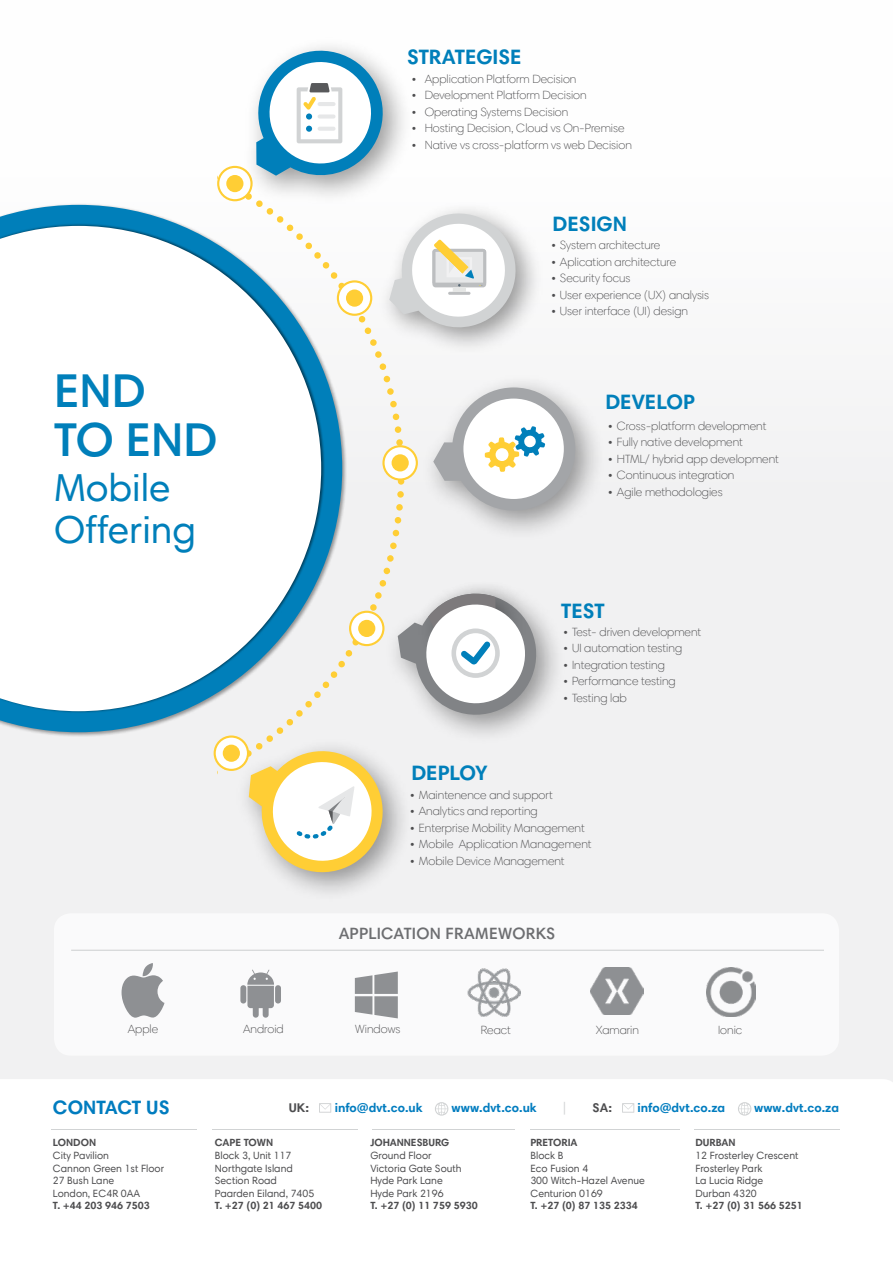
<style>
.page{position:relative;width:893px;height:1263px;background:#fff}
.page>*{position:absolute;margin:0;border:0;box-sizing:border-box;transform-origin:0 0}
.t1{font:600 47.85px/48.4px "Harmonia Sans Std";color:#007fba}
.t2{font:39px/42.2px "Harmonia Demo";color:#007fba}
.t3{font:700 21px "Harmonia Sans Std";color:#007fba}
.t4{font:700 19.5px "Harmonia Sans Std";color:#007cbf}
.t5{font:600 16.5px "Harmonia Sans Std";letter-spacing:.015em;color:#6d6e71}
.t6{font:700 12.75px "Harmonia Sans Std";color:#007cbf}
.t7{font:700 12.75px "Harmonia Sans Std";color:#4d4d4f}
.t8{font:12.75px "Harmonia Demo";color:#d1d3d4}
.t9{font:300 12px "Harmonia Sans Std";color:#4d4d4f}
.t10{font:10.5px/12.6px "Harmonia Demo";color:#4d4d4f}
.t11{font:700 10.5px "Harmonia Sans Std";color:#4d4d4f}
</style>
<div class="page">
<div style="left:0;top:0;width:893px;height:1263px;background:linear-gradient(to right,#f8f8f8,#f5f5f6)"></div>
<svg style="left:0;top:1079px;width:893px;height:184px"></svg>
<svg style="left:0;top:205px;width:218px;height:527px;fill:#007fba"></svg>
<svg style="left:0;top:226px;width:218px;height:485px"></svg>
<svg style="left:218px;top:173px;width:186px;height:635px;fill:#f7f6f6"></svg>
<svg style="left:215px;top:736px;width:33px;height:34px"></svg>
<div style="left:214px;top:735px;width:35px;height:36px;border:2px solid #ffce35;border-radius:50%"></div>
<div style="left:223px;top:745px;width:17px;height:17px;background:#ffce35;border-radius:50%"></div>
<svg style="left:350px;top:612px;width:33px;height:33px"></svg>
<div style="left:349px;top:611px;width:35px;height:35px;border:2px solid #ffce35;border-radius:50%"></div>
<div style="left:358px;top:620px;width:17px;height:17px;background:#ffce35;border-radius:50%"></div>
<svg style="left:383px;top:446px;width:34px;height:33px"></svg>
<div style="left:382px;top:445px;width:36px;height:36px;border:2px solid #ffce35;border-radius:50%"></div>
<div style="left:392px;top:454px;width:17px;height:17px;background:#ffce35;border-radius:50%"></div>
<svg style="left:338px;top:281px;width:33px;height:34px"></svg>
<div style="left:337px;top:280px;width:35px;height:36px;border:2px solid #ffce35;border-radius:50%"></div>
<div style="left:346px;top:289px;width:17px;height:18px;background:#ffce35;border-radius:50%"></div>
<svg style="left:218px;top:167px;width:34px;height:33px"></svg>
<div style="left:217px;top:166px;width:36px;height:35px;border:2px solid #ffce35;border-radius:50%"></div>
<div style="left:226px;top:175px;width:17px;height:17px;background:#ffce35;border-radius:50%"></div>
<div style="left:54px;top:913px;width:785px;height:142px;background:#fff;border-radius:17px"></div>
<div style="left:242px;top:37px;width:172px;height:169px;background:#000;opacity:.4"></div>
<div style="left:420px;top:373px;width:186px;height:168px;background:#000;opacity:.4"></div>
<svg style="left:251px;top:42px;width:141px;height:136px"></svg>
<svg style="left:433px;top:387px;width:142px;height:124px"></svg>
<div style="left:384px;top:580px;width:182px;height:165px;background:#000;opacity:.4"></div>
<div style="left:416px;top:579px;width:110px;height:104px;background:#f1f1f2"></div>
<svg style="left:398px;top:586px;width:146px;height:137px"></svg>
<div style="left:235px;top:737px;width:178px;height:165px;background:#000;opacity:.4"></div>
<svg style="left:249px;top:744px;width:142px;height:136px"></svg>
<svg style="left:122px;top:963px;width:42px;height:55px"></svg>
<svg style="left:240px;top:969px;width:41px;height:49px"></svg>
<svg style="left:355px;top:971px;width:43px;height:47px"></svg>
<img style="left:591px;top:968px;width:52px;height:47px">
<img style="left:707px;top:968px;width:48px;height:49px">
<div style="left:377px;top:200px;width:167px;height:156px;background:#000;opacity:.4"></div>
<svg style="left:389px;top:208px;width:132px;height:123px"></svg>
<hr style="left:52px;top:1129px;width:145px;height:1px;background:#d1d3d4">
<hr style="left:212px;top:1129px;width:145px;height:1px;background:#d1d3d4">
<hr style="left:372px;top:1129px;width:143px;height:1px;background:#d1d3d4">
<hr style="left:530px;top:1129px;width:150px;height:1px;background:#d1d3d4">
<hr style="left:695px;top:1129px;width:145px;height:1px;background:#d1d3d4">
<svg style="left:319px;top:1103px;width:12px;height:10px"></svg>
<svg style="left:435px;top:1102px;width:13px;height:13px"></svg>
<svg style="left:622px;top:1103px;width:12px;height:10px"></svg>
<svg style="left:738px;top:1102px;width:13px;height:13px"></svg>
<hr style="left:71px;top:950px;width:753px;height:1px;background:#d1d3d4">
<img style="left:468px;top:968px;width:53px;height:48px">
<h3 class="t3" style="left:407px;top:43px;width:116px">STRATEGISE</h3>
<p class="t9" style="left:412px;top:72px;width:166px">• Application Platform Decision</p>
<p class="t9" style="left:412px;top:88px;width:176px">• Development Platform Decision</p>
<p class="t9" style="left:412px;top:105px;width:158px">• Operating Systems Decision</p>
<p class="t9" style="left:412px;top:121px;width:214px">• Hosting Decision, Cloud vs On-Premise</p>
<p class="t9" style="left:412px;top:138px;width:221px">• Native vs cross-platform vs web Decision</p>
<h3 class="t3" style="left:552px;top:210px;width:76px">DESIGN</h3>
<h1 class="t1" style="left:54px;top:366px;width:165px">END<br>TO END</h1>
<h2 class="t2" style="left:54px;top:470px;width:144px">Mobile<br>Offering</h2>
<p class="t9" style="left:551px;top:238px;width:110px">• System architecture</p>
<p class="t9" style="left:551px;top:255px;width:126px">• Aplication architecture</p>
<p class="t9" style="left:551px;top:271px;width:81px">• Security focus</p>
<p class="t9" style="left:551px;top:288px;width:159px">• User experience (UX) analysis</p>
<p class="t9" style="left:551px;top:304px;width:138px">• User interface (UI) design</p>
<h3 class="t3" style="left:605px;top:389px;width:91px">DEVELOP</h3>
<p class="t9" style="left:608px;top:419px;width:160px">• Cross-platform development</p>
<p class="t9" style="left:608px;top:435px;width:136px">• Fully native development</p>
<p class="t9" style="left:608px;top:452px;width:172px">• HTML/ hybrid app development</p>
<p class="t9" style="left:608px;top:468px;width:128px">• Continuous integration</p>
<p class="t9" style="left:608px;top:485px;width:116px">• Agile methodologies</p>
<h3 class="t3" style="left:411px;top:759px;width:78px">DEPLOY</h3>
<h3 class="t3" style="left:561px;top:598px;width:45px">TEST</h3>
<p class="t9" style="left:563px;top:624px;width:139px">• Test- driven development</p>
<p class="t9" style="left:563px;top:641px;width:120px">• UI automation testing</p>
<p class="t9" style="left:563px;top:657px;width:103px">• Integration testing</p>
<p class="t9" style="left:563px;top:674px;width:114px">• Performance testing</p>
<p class="t9" style="left:563px;top:690px;width:65px">• Testing lab</p>
<p class="t9" style="left:410px;top:788px;width:144px">• Maintenence and support</p>
<p class="t9" style="left:410px;top:804px;width:129px">• Analytics and reporting</p>
<p class="t9" style="left:410px;top:821px;width:176px">• Enterprise Mobility Management</p>
<p class="t9" style="left:410px;top:837px;width:183px">• Mobile Application Management</p>
<p class="t9" style="left:410px;top:854px;width:156px">• Mobile Device Management</p>
<h3 class="t5" style="left:339px;top:922px;width:218px">APPLICATION FRAMEWORKS</h3>
<p class="t9" style="left:128px;top:1022px;width:32px">Apple</p>
<p class="t9" style="left:243px;top:1022px;width:42px">Android</p>
<p class="t9" style="left:355px;top:1022px;width:47px">Windows</p>
<p class="t9" style="left:596px;top:1023px;width:45px">Xamarin</p>
<p class="t9" style="left:718px;top:1023px;width:26px">Ionic</p>
<p class="t9" style="left:481px;top:1023px;width:32px">React</p>
<h3 class="t4" style="left:53px;top:1095px;width:118px">CONTACT US</h3>
<p class="t11" style="left:53px;top:1136px;width:45px">LONDON</p>
<p class="t10" style="left:53px;top:1150px;width:113px">City Pavilion<br>Cannon Green 1st Floor<br>27 Bush Lane<br>London, EC4R 0AA</p>
<p class="t11" style="left:53px;top:1199px;width:99px">T. +44 203 946 7503</p>
<p class="t7" style="left:289px;top:1099px;width:22px">UK:</p>
<p class="t6" style="left:335px;top:1099px;width:89px">info@dvt.co.uk</p>
<p class="t6" style="left:451px;top:1099px;width:87px">www.dvt.co.uk</p>
<p class="t8" style="left:562px;top:1102px;width:6px">|</p>
<p class="t7" style="left:593px;top:1099px;width:21px">SA:</p>
<p class="t6" style="left:638px;top:1099px;width:89px">info@dvt.co.za</p>
<p class="t6" style="left:754px;top:1099px;width:87px">www.dvt.co.za</p>
<p class="t11" style="left:215px;top:1136px;width:60px">CAPE TOWN</p>
<p class="t10" style="left:215px;top:1150px;width:101px">Block 3, Unit 117<br>Northgate Island<br>Section Road<br>Paarden Eiland, 7405</p>
<p class="t11" style="left:215px;top:1199px;width:109px">T. +27 (0) 21 467 5400</p>
<p class="t11" style="left:370px;top:1136px;width:81px">JOHANNESBURG</p>
<p class="t10" style="left:370px;top:1150px;width:93px">Ground Floor<br>Victoria Gate South<br>Hyde Park Lane<br>Hyde Park 2196</p>
<p class="t11" style="left:370px;top:1199px;width:109px">T. +27 (0) 11 759 5930</p>
<p class="t11" style="left:530px;top:1136px;width:49px">PRETORIA</p>
<p class="t10" style="left:530px;top:1150px;width:116px">Block B<br>Eco Fusion 4<br>300 Witch-Hazel Avenue<br>Centurion 0169</p>
<p class="t11" style="left:530px;top:1199px;width:109px">T. +27 (0) 87 135 2334</p>
<p class="t11" style="left:695px;top:1136px;width:42px">DURBAN</p>
<p class="t10" style="left:695px;top:1150px;width:105px">12 Frosterley Crescent<br>Frosterley Park<br>La Lucia Ridge<br>Durban 4320</p>
<p class="t11" style="left:695px;top:1199px;width:109px">T. +27 (0) 31 566 5251</p>
</div>
